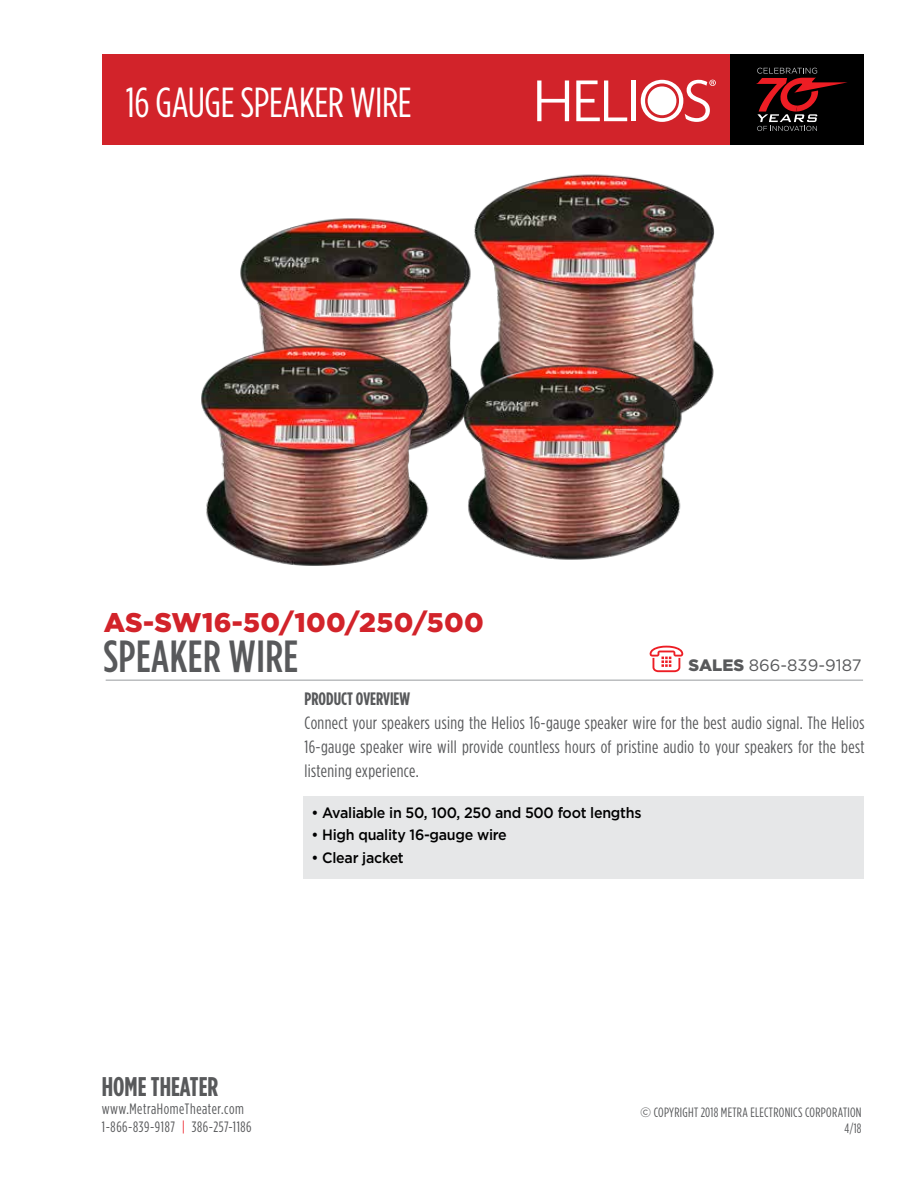
<style>
.page{position:relative;width:918px;height:1188px;background:#fff}
.page>*{position:absolute;margin:0;border:0;box-sizing:border-box;transform-origin:0 0}
.t1{font:500 45px "Gotham Condensed";letter-spacing:.01em;color:#58595b}
.t2{font:42px "Gotham Condensed";letter-spacing:-.01em;color:#fff}
.t3{font:900 27px "Gotham";letter-spacing:.01em;color:#d2232a}
.t4{font:700 27px "Gotham Condensed";color:#58595b}
.t5{font:700 18px "Gotham Condensed";color:#58595b}
.t6{font:17.85px/24px "Gotham Condensed";letter-spacing:.02em;color:#58595b;text-align:justify}
.t7{font:16.5px "Gotham";color:#58595b}
.t8{font:500 15px "Gotham";letter-spacing:-.02em;color:#000;scale:.95 1}
.t9{font:15px/18px "Gotham Condensed";letter-spacing:.04em;color:#58595b}
.t10{font:13.5px/16.2px "Gotham Condensed";letter-spacing:.02em;color:#58595b;text-align:right}
.s1{font-weight:900}
.s2{color:#ed1d24}
.s3{font-family:"Gotham"}
</style>
<div class="page">
<div style="left:103px;top:54px;width:761px;height:91px;background:#d2232a"></div>
<div style="left:730px;top:54px;width:134px;height:91px;background:#000"></div>
<svg style="left:756px;top:68px;width:91px;height:48px"></svg>
<hr style="left:106px;top:679px;width:757px;height:2px;background:#babcbe">
<div style="left:303px;top:796px;width:561px;height:82px;background:#e6e7e8"></div>
<svg style="left:537px;top:80px;width:32px;height:36px"></svg>
<svg style="left:576px;top:80px;width:33px;height:36px"></svg>
<hr style="left:632px;top:80px;width:4px;height:41px;background:#fff">
<svg style="left:641px;top:80px;width:75px;height:36px"></svg>
<svg style="left:650px;top:646px;width:33px;height:26px"></svg>
<img style="left:537px;top:116px;width:281px;height:266px">
<img style="left:240px;top:162px;width:357px;height:188px">
<img style="left:555px;top:350px;width:157px;height:210px">
<img style="left:201px;top:289px;width:354px;height:277px">
<h2 class="t2" style="left:126px;top:80px;width:287px">16 GAUGE SPEAKER WIRE</h2>
<h3 class="t3" style="left:104px;top:607px;width:382px">AS-SW16-50/100/250/500</h3>
<h1 class="t1" style="left:103px;top:631px;width:196px">SPEAKER WIRE</h1>
<p class="t7" style="left:689px;top:656px;width:175px"><span class="s1">SALES</span> 866-839-9187</p>
<p class="t5" style="left:305px;top:688px;width:107px">PRODUCT OVERVIEW</p>
<p class="t6" style="left:305px;top:710px;width:562px">Connect your speakers using the Helios 16-gauge speaker wire for the best audio signal. The Helios 16-gauge speaker wire will provide countless hours of pristine audio to your speakers for the best listening experience.</p>
<p class="t8" style="left:312px;top:804px;width:349px">• Avaliable in 50, 100, 250 and 500 foot lengths</p>
<p class="t8" style="left:312px;top:827px;width:207px">• High quality 16-gauge wire</p>
<p class="t8" style="left:312px;top:849px;width:99px">• Clear jacket</p>
<h3 class="t4" style="left:102px;top:1071px;width:118px">HOME THEATER</h3>
<p class="t9" style="left:102px;top:1099px;width:151px">www.MetraHomeTheater.com<br>1-866-839-9187 <span class="s2">|</span> 386-257-1186</p>
<p class="t10" style="left:640px;top:1104px;width:223px"><span class="s3">©</span> COPYRIGHT 2018 METRA ELECTRONICS CORPORATION<br>4/18</p>
</div>
